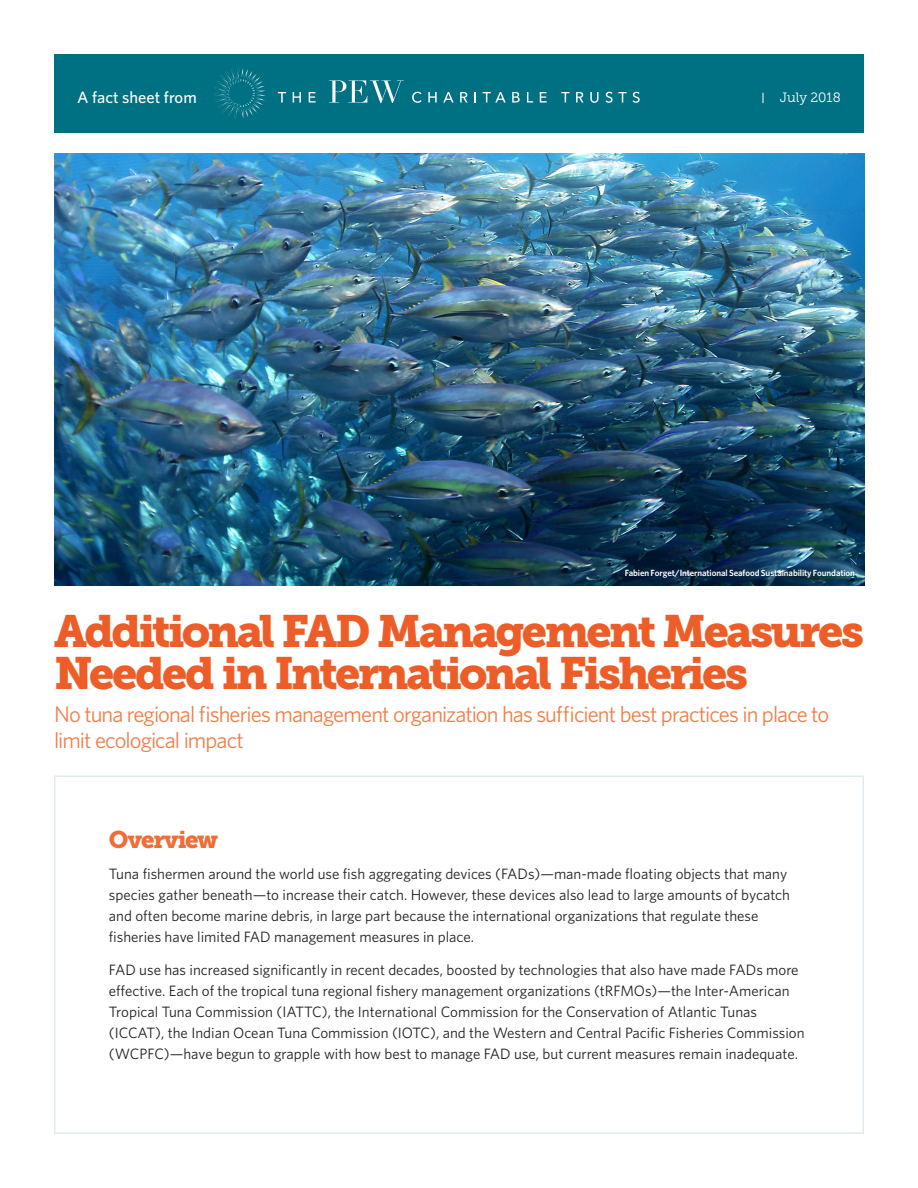
<style>
.page{position:relative;width:918px;height:1188px;background:#fff}
.page>*{position:absolute;margin:0;border:0;box-sizing:border-box;transform-origin:0 0}
.Main_Title{font:45px/42px "Museo Slab 900";letter-spacing:-.06em;color:#ed5d28}
.t1{font:24px "Museo Slab 900";letter-spacing:-.055em;color:#ee6e38}
.Main_Title_Subhead{font:22.5px/25.5px "Whitney";letter-spacing:-.04em;color:#f17e4a}
.t2{font:500 16.5px "Whitney";color:#fff}
.Body{font:15px/21px "Whitney";color:#231f20}
.t3{font:13.5px "Museo Slab 300";letter-spacing:-.005em;color:#fff}
.Photo_credit{font:600 9px "Whitney";letter-spacing:-.01em;color:#fff}
</style>
<div class="page">
<div style="left:54px;top:54px;width:810px;height:78px;background:#007183"></div>
<svg style="left:214px;top:68px;width:52px;height:50px"></svg>
<svg style="left:278px;top:92px;width:8px;height:11px"></svg>
<svg style="left:293px;top:92px;width:8px;height:11px"></svg>
<svg style="left:309px;top:92px;width:7px;height:11px"></svg>
<svg style="left:412px;top:92px;width:10px;height:11px"></svg>
<svg style="left:428px;top:92px;width:9px;height:11px"></svg>
<svg style="left:443px;top:92px;width:11px;height:11px"></svg>
<svg style="left:460px;top:92px;width:8px;height:11px"></svg>
<svg style="left:474px;top:92px;width:2px;height:11px"></svg>
<svg style="left:483px;top:92px;width:23px;height:11px"></svg>
<svg style="left:512px;top:92px;width:8px;height:11px"></svg>
<svg style="left:527px;top:92px;width:6px;height:11px"></svg>
<svg style="left:540px;top:92px;width:7px;height:11px"></svg>
<svg style="left:561px;top:92px;width:8px;height:11px"></svg>
<svg style="left:576px;top:92px;width:8px;height:11px"></svg>
<svg style="left:590px;top:92px;width:9px;height:11px"></svg>
<svg style="left:605px;top:92px;width:22px;height:11px"></svg>
<svg style="left:633px;top:92px;width:7px;height:11px"></svg>
<svg style="left:329px;top:80px;width:75px;height:23px"></svg>
<img style="left:55px;top:153px;width:810px;height:432px">
<p class="t2" style="left:77px;top:86px;width:121px">A fact sheet from</p>
<p class="t3" style="left:780px;top:90px;width:62px">July 2018</p>
<p class="Photo_credit" style="left:625px;top:566px;width:232px">Fabien Forget/International Seafood Sustainability Foundation</p>
<p class="Main_Title" style="left:54px;top:611px;width:812px">Additional FAD Management Measures<br>Needed in International Fisheries</p>
<p class="Main_Title_Subhead" style="left:54px;top:701px;width:777px">No tuna regional fisheries management organization has sufficient best practices in place to limit ecological impact</p>
<h1 class="t1" style="left:109px;top:825px;width:111px">Overview</h1>
<p class="Body" style="left:109px;top:863px;width:683px">Tuna fishermen around the world use fish aggregating devices (FADs)—man-made floating objects that many species gather beneath—to increase their catch. However, these devices also lead to large amounts of bycatch and often become marine debris, in large part because the international organizations that regulate these fisheries have limited FAD management measures in place.</p>
<p class="Body" style="left:109px;top:959px;width:697px">FAD use has increased significantly in recent decades, boosted by technologies that also have made FADs more effective. Each of the tropical tuna regional fishery management organizations (tRFMOs)—the Inter-American Tropical Tuna Commission (IATTC), the International Commission for the Conservation of Atlantic Tunas (ICCAT), the Indian Ocean Tuna Commission (IOTC), and the Western and Central Pacific Fisheries Commission (WCPFC)—have begun to grapple with how best to manage FAD use, but current measures remain inadequate.</p>
</div>
